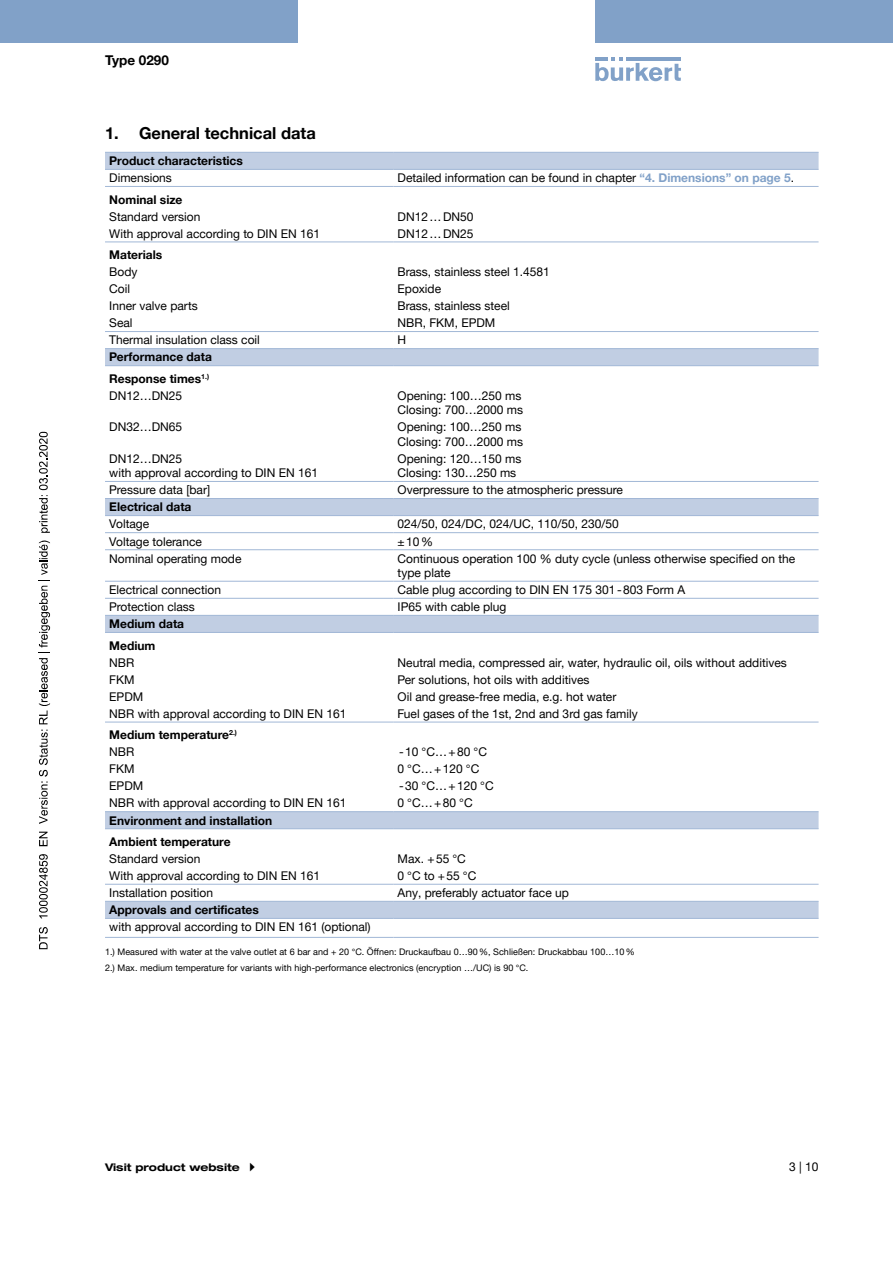
<style>
.page{position:relative;width:893px;height:1263px;background:#fff}
.page>*{position:absolute;margin:0;border:0;box-sizing:border-box;transform-origin:0 0}
.t1{font:700 16.5px "Helvetica Neue LTW1 G";color:#000}
.t2{font:700 13.5px "Helvetica Neue LTW1 G";color:#000}
.t3{font:12px/14.4px "Helvetica Neue LTW1 G";color:#000}
.t4{font:700 12px/21.3px "Helvetica Neue LTW1 G";color:#000}
.t5{font:700 expanded 10.5px "Helvetica Neue LTW1 G";color:#000}
.t6{font:9px/15.8px "Helvetica Neue LTW1 G";letter-spacing:.005em;color:#000}
.s1{font-weight:700;color:#81a1c8}
.s2{font-weight:400}
</style>
<div class="page">
<svg style="left:595px;top:57px;width:86px;height:24px"></svg>
<hr style="left:626px;top:57px;width:55px;height:4px;background:#81a1c8">
<div style="left:0;top:0;width:298px;height:42px;background:#81a1c8"></div>
<div style="left:595px;top:0;width:298px;height:42px;background:#81a1c8"></div>
<svg style="left:105px;top:153px;width:714px;height:765px"></svg>
<hr style="left:105px;top:515px;width:288px;height:1px;background:#a1b7d6">
<hr style="left:393px;top:515px;width:426px;height:1px;background:#a1b7d6">
<hr style="left:105px;top:532px;width:288px;height:1px;background:#a1b7d6">
<hr style="left:393px;top:532px;width:426px;height:1px;background:#a1b7d6">
<hr style="left:105px;top:348px;width:288px;height:1px;background:#a1b7d6">
<hr style="left:393px;top:348px;width:426px;height:1px;background:#a1b7d6">
<hr style="left:105px;top:498px;width:288px;height:1px;background:#a1b7d6">
<hr style="left:393px;top:498px;width:426px;height:1px;background:#a1b7d6">
<hr style="left:105px;top:615px;width:288px;height:1px;background:#a1b7d6">
<hr style="left:393px;top:615px;width:426px;height:1px;background:#a1b7d6">
<hr style="left:105px;top:811px;width:288px;height:1px;background:#a1b7d6">
<hr style="left:393px;top:811px;width:426px;height:1px;background:#a1b7d6">
<hr style="left:105px;top:884px;width:288px;height:1px;background:#a1b7d6">
<hr style="left:393px;top:884px;width:426px;height:1px;background:#a1b7d6">
<hr style="left:105px;top:549px;width:288px;height:1px;background:#a1b7d6">
<hr style="left:393px;top:549px;width:426px;height:1px;background:#a1b7d6">
<hr style="left:105px;top:581px;width:288px;height:1px;background:#a1b7d6">
<hr style="left:393px;top:581px;width:426px;height:1px;background:#a1b7d6">
<hr style="left:105px;top:598px;width:288px;height:1px;background:#a1b7d6">
<hr style="left:393px;top:598px;width:426px;height:1px;background:#a1b7d6">
<hr style="left:105px;top:901px;width:288px;height:1px;background:#a1b7d6">
<hr style="left:393px;top:901px;width:426px;height:1px;background:#a1b7d6">
<hr style="left:105px;top:169px;width:288px;height:1px;background:#a1b7d6">
<hr style="left:393px;top:169px;width:426px;height:1px;background:#a1b7d6">
<hr style="left:105px;top:186px;width:288px;height:1px;background:#a1b7d6">
<hr style="left:393px;top:186px;width:426px;height:1px;background:#a1b7d6">
<hr style="left:105px;top:152px;width:288px;height:1px;background:#a1b7d6">
<hr style="left:393px;top:152px;width:426px;height:1px;background:#a1b7d6">
<hr style="left:105px;top:918px;width:288px;height:1px;background:#a1b7d6">
<hr style="left:393px;top:918px;width:426px;height:1px;background:#a1b7d6">
<hr style="left:105px;top:632px;width:288px;height:1px;background:#a1b7d6">
<hr style="left:393px;top:632px;width:426px;height:1px;background:#a1b7d6">
<hr style="left:105px;top:722px;width:288px;height:1px;background:#a1b7d6">
<hr style="left:393px;top:722px;width:426px;height:1px;background:#a1b7d6">
<hr style="left:105px;top:331px;width:288px;height:1px;background:#a1b7d6">
<hr style="left:393px;top:331px;width:426px;height:1px;background:#a1b7d6">
<hr style="left:105px;top:365px;width:288px;height:1px;background:#a1b7d6">
<hr style="left:393px;top:365px;width:426px;height:1px;background:#a1b7d6">
<hr style="left:105px;top:828px;width:288px;height:1px;background:#a1b7d6">
<hr style="left:393px;top:828px;width:426px;height:1px;background:#a1b7d6">
<hr style="left:105px;top:937px;width:288px;height:1px;background:#a1b7d6">
<hr style="left:393px;top:937px;width:426px;height:1px;background:#a1b7d6">
<hr style="left:105px;top:242px;width:288px;height:1px;background:#a1b7d6">
<hr style="left:393px;top:242px;width:426px;height:1px;background:#a1b7d6">
<hr style="left:105px;top:481px;width:288px;height:1px;background:#a1b7d6">
<hr style="left:393px;top:481px;width:426px;height:1px;background:#a1b7d6">
<svg style="left:39px;top:927px;width:9px;height:22px"></svg>
<svg style="left:39px;top:854px;width:9px;height:64px"></svg>
<svg style="left:39px;top:832px;width:9px;height:14px"></svg>
<svg style="left:39px;top:540px;width:11px;height:284px"></svg>
<svg style="left:39px;top:432px;width:11px;height:101px"></svg>
<p class="t2" style="left:105px;top:52px;width:65px">Type 0290</p>
<h1 class="t1" style="left:105px;top:123px;width:212px">1. General technical data</h1>
<p class="t4" style="left:109px;top:150px;width:135px">Product characteristics</p>
<p class="t3" style="left:109px;top:171px;width:64px">Dimensions</p>
<p class="t3" style="left:398px;top:171px;width:398px">Detailed information can be found in chapter <span class="s1">“4. Dimensions” on page 5</span>.</p>
<p class="t4" style="left:109px;top:189px;width:75px">Nominal size</p>
<p class="t3" style="left:109px;top:209px;width:93px">Standard version</p>
<p class="t3" style="left:398px;top:209px;width:77px">DN12…DN50</p>
<p class="t3" style="left:109px;top:226px;width:212px">With approval according to DIN EN 161</p>
<p class="t3" style="left:398px;top:226px;width:77px">DN12…DN25</p>
<p class="t4" style="left:109px;top:244px;width:55px">Materials</p>
<p class="t3" style="left:109px;top:265px;width:30px">Body</p>
<p class="t3" style="left:398px;top:265px;width:154px">Brass, stainless steel 1.4581</p>
<p class="t3" style="left:109px;top:282px;width:22px">Coil</p>
<p class="t3" style="left:398px;top:282px;width:45px">Epoxide</p>
<p class="t3" style="left:109px;top:299px;width:90px">Inner valve parts</p>
<p class="t3" style="left:398px;top:299px;width:114px">Brass, stainless steel</p>
<p class="t3" style="left:109px;top:316px;width:25px">Seal</p>
<p class="t3" style="left:398px;top:316px;width:99px">NBR, FKM, EPDM</p>
<p class="t3" style="left:109px;top:333px;width:152px">Thermal insulation class coil</p>
<p class="t3" style="left:398px;top:333px;width:10px">H</p>
<p class="t4" style="left:109px;top:346px;width:104px">Performance data<br>Response times<sup>1.)</sup></p>
<p class="t3" style="left:109px;top:388px;width:74px">DN12…DN25</p>
<p class="t3" style="left:398px;top:388px;width:127px">Opening: 100…250 ms<br>Closing: 700…2000 ms</p>
<p class="t3" style="left:109px;top:420px;width:74px">DN32…DN65</p>
<p class="t3" style="left:398px;top:420px;width:127px">Opening: 100…250 ms<br>Closing: 700…2000 ms</p>
<p class="t3" style="left:109px;top:451px;width:210px">DN12…DN25<br>with approval according to DIN EN 161</p>
<p class="t3" style="left:398px;top:451px;width:125px">Opening: 120…150 ms<br>Closing: 130…250 ms</p>
<p class="t3" style="left:109px;top:483px;width:102px">Pressure data [bar]</p>
<p class="t3" style="left:398px;top:483px;width:227px">Overpressure to the atmospheric pressure</p>
<p class="t4" style="left:109px;top:496px;width:84px">Electrical data</p>
<p class="t3" style="left:109px;top:517px;width:41px">Voltage</p>
<p class="t3" style="left:398px;top:517px;width:223px">024/50, 024/DC, 024/UC, 110/50, 230/50</p>
<p class="t3" style="left:109px;top:534px;width:94px">Voltage tolerance</p>
<p class="t3" style="left:398px;top:534px;width:37px">±10%</p>
<p class="t3" style="left:109px;top:551px;width:134px">Nominal operating mode</p>
<p class="t3" style="left:398px;top:551px;width:399px">Continuous operation 100 % duty cycle (unless otherwise specified on the type plate</p>
<p class="t3" style="left:109px;top:582px;width:113px">Electrical connection</p>
<p class="t3" style="left:398px;top:582px;width:289px">Cable plug according to DIN EN 175 301-803 Form A</p>
<p class="t3" style="left:109px;top:600px;width:87px">Protection class</p>
<p class="t3" style="left:398px;top:600px;width:110px">IP65 with cable plug</p>
<p class="t4" style="left:109px;top:613px;width:76px">Medium data<br>Medium</p>
<p class="t3" style="left:109px;top:655px;width:27px">NBR</p>
<p class="t3" style="left:398px;top:655px;width:391px">Neutral media, compressed air, water, hydraulic oil, oils without additives</p>
<p class="t3" style="left:109px;top:672px;width:27px">FKM</p>
<p class="t3" style="left:398px;top:672px;width:193px">Per solutions, hot oils with additives</p>
<p class="t3" style="left:109px;top:689px;width:36px">EPDM</p>
<p class="t3" style="left:398px;top:689px;width:220px">Oil and grease-free media, e.g. hot water</p>
<p class="t3" style="left:109px;top:706px;width:239px">NBR with approval according to DIN EN 161</p>
<p class="t3" style="left:398px;top:706px;width:242px">Fuel gases of the 1st, 2nd and 3rd gas family</p>
<p class="t4" style="left:109px;top:726px;width:129px;line-height:17px">Medium temperature<sup>2.)<br></sup><span class="s2">NBR</span></p>
<p class="t3" style="left:399px;top:745px;width:89px">-10 °C…+80 °C</p>
<p class="t3" style="left:109px;top:762px;width:27px">FKM</p>
<p class="t3" style="left:398px;top:762px;width:83px">0 °C…+120 °C</p>
<p class="t3" style="left:109px;top:779px;width:36px">EPDM</p>
<p class="t3" style="left:399px;top:779px;width:96px">-30 °C…+120 °C</p>
<p class="t3" style="left:109px;top:796px;width:239px">NBR with approval according to DIN EN 161</p>
<p class="t3" style="left:398px;top:796px;width:77px">0 °C…+80 °C</p>
<p class="t4" style="left:109px;top:809px;width:164px">Environment and installation<br>Ambient temperature</p>
<p class="t3" style="left:109px;top:851px;width:93px">Standard version</p>
<p class="t3" style="left:398px;top:851px;width:70px">Max. +55 °C</p>
<p class="t3" style="left:109px;top:868px;width:212px">With approval according to DIN EN 161</p>
<p class="t3" style="left:398px;top:868px;width:80px">0 °C to +55 °C</p>
<p class="t3" style="left:109px;top:885px;width:105px">Installation position</p>
<p class="t3" style="left:398px;top:885px;width:173px">Any, preferably actuator face up</p>
<p class="t4" style="left:109px;top:899px;width:151px">Approvals and certificates</p>
<p class="t3" style="left:109px;top:920px;width:263px">with approval according to DIN EN 161 (optional)</p>
<p class="t6" style="left:105px;top:944px;width:531px">1.) Measured with water at the valve outlet at 6 bar and + 20 °C. Öffnen: Druckaufbau 0…90%, Schließen: Druckabbau 100…10%<br>2.) Max. medium temperature for variants with high-performance electronics (encryption …/UC) is 90 °C.</p>
<p class="t5" style="left:105px;top:1161px;width:136px">Visit product website</p>
<p class="t3" style="left:789px;top:1159px;width:31px">3 | 10</p>
</div>
